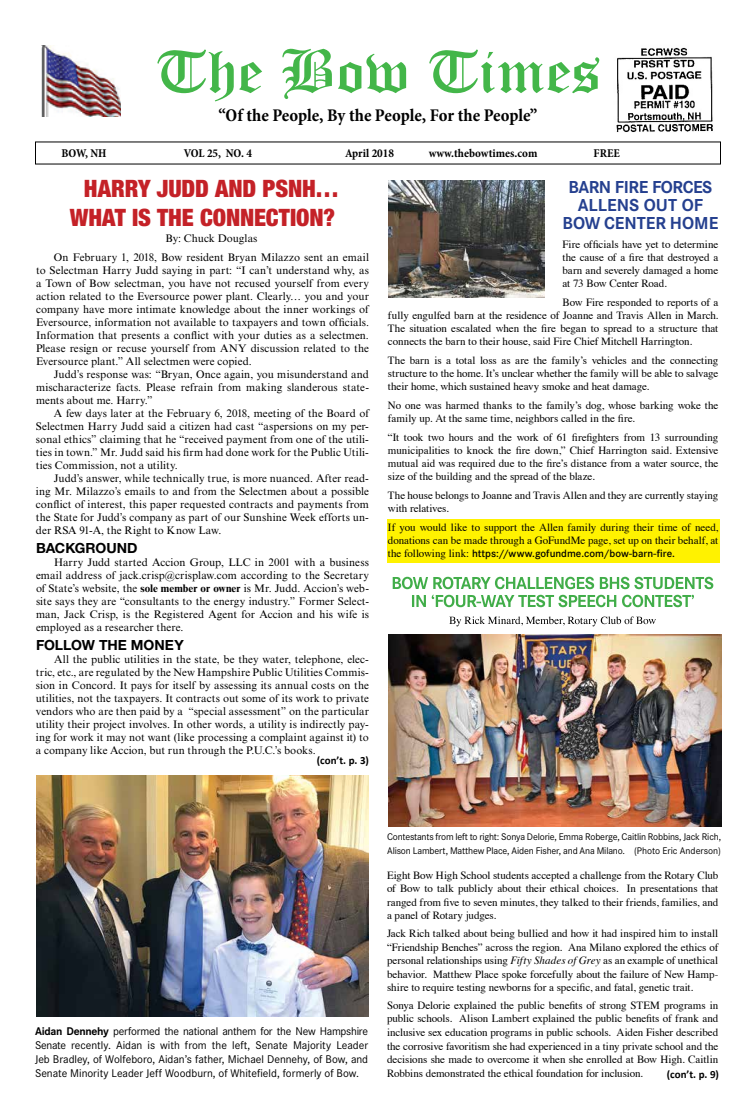
<style>
.page{position:relative;width:756px;height:1116px;background:#fff}
.page>*{position:absolute;margin:0;border:0;box-sizing:border-box;transform-origin:0 0}
.t1{font:60px "Old English Text MT Std";color:#43b649;scale:1.1 1}
.t2{font:900 condensed 24px/28.8px "Helvetica Neue LT Std";letter-spacing:-.005em;color:#c42127;text-align:center}
.t3{font:700 condensed 18px "Minion Pro";color:#000}
.t4{font:700 18px/18px "Corporate S";color:#25408f;text-align:center}
.t5{font:700 14px "Helvetica Neue LT Std";color:#000}
.t6{font:700 condensed 12px "Minion Pro";color:#000}
.t7{font:11.6px/14px "Corporate S";color:#000;text-align:justify}
.t8{font:11px/13px "Times New Roman MT Std";letter-spacing:.005em;color:#000;text-align:justify}
.t9{font:11px/13px "Times";letter-spacing:-.005em;color:#000;text-align:justify}
.t10{font:600 11px "Corporate S";color:#000}
.t11{font:700 11px "Calibri";color:#000}
.t12{font:10px/14px "Corporate S";letter-spacing:-.015em;color:#000}
.s1{font-weight:700}
.s2{font-family:"Times";font-weight:400}
.s3{font-style:italic}
</style>
<div class="page">
<div style="left:387px;top:520px;width:333px;height:43px;background:#fff200"></div>
<img style="left:42px;top:45px;width:78px;height:72px">
<img style="left:616px;top:47px;width:97px;height:85px">
<img style="left:388px;top:180px;width:156px;height:117px">
<img style="left:36px;top:776px;width:333px;height:241px">
<img style="left:388px;top:634px;width:333px;height:193px">
<svg style="left:449px;top:616px;width:207px;height:10px"></svg>
<svg style="left:412px;top:595px;width:282px;height:12px"></svg>
<svg style="left:393px;top:577px;width:320px;height:12px"></svg>
<h1 class="t1" style="left:155px;top:36px;width:407px">The Bow Times</h1>
<h3 class="t3" style="left:219px;top:103px;width:320px">“Of the People, By the People, For the People”</h3>
<p class="t6" style="left:61px;top:145px;width:47px">BOW, NH</p>
<p class="t6" style="left:184px;top:145px;width:70px">VOL 25, NO. 4</p>
<p class="t6" style="left:345px;top:145px;width:50px">April 2018</p>
<p class="t6" style="left:429px;top:145px;width:110px">www.thebowtimes.com</p>
<p class="t6" style="left:594px;top:145px;width:28px">FREE</p>
<h2 class="t2" style="left:70px;top:174px;width:271px">HARRY JUDD AND PSNH…<br>WHAT IS THE CONNECTION?</h2>
<p class="t8" style="left:54px;top:229px;width:317px;line-height:19px;text-align:center">By: Chuck Douglas<br>On February 1, 2018, Bow resident Bryan Milazzo sent an email</p>
<p class="t8" style="left:36px;top:264px;width:335px">to Selectman Harry Judd saying in part: “I can’t understand why, as a Town of Bow selectman, you have not recused yourself from every action related to the Eversource power plant. Clearly… you and your company have more intimate knowledge about the inner workings of Eversource, information not available to taxpayers and town officials.<br>Information that presents a conflict with your duties as a selectmen.<br>Please resign or recuse yourself from ANY discussion related to the Eversource plant.” All selectmen were copied.</p>
<p class="t8" style="left:36px;top:368px;width:335px;text-indent:18px">Judd’s response was: “Bryan, Once again, you misunderstand and mischaracterize facts. Please refrain from making slanderous state&shy;ments about me. Harry.”</p>
<p class="t8" style="left:36px;top:407px;width:335px;text-indent:18px">A few days later at the February 6, 2018, meeting of the Board of Selectmen Harry Judd said a citizen had cast “aspersions on my per&shy;sonal ethics” claiming that he “received payment from one of the utili&shy;ties in town.” Mr. Judd said his firm had done work for the Public Utili&shy;ties Commission, not a utility.</p>
<p class="t8" style="left:36px;top:472px;width:335px;text-indent:18px">Judd’s answer, while technically true, is more nuanced. After read&shy;ing Mr. Milazzo’s emails to and from the Selectmen about a possible conflict of interest, this paper requested contracts and payments from the State for Judd’s company as part of our Sunshine Week efforts un&shy;der RSA 91-A, the Right to Know Law.</p>
<p class="t5" style="left:36px;top:539px;width:103px">BACKGROUND</p>
<p class="t8" style="left:36px;top:556px;width:335px;text-indent:18px">Harry Judd started Accion Group, LLC in 2001 with a business email address of jack.crisp@crisplaw.com according to the Secretary of State’s website, the <span class="s1">sole member or owner</span> is Mr. Judd. Accion’s web&shy;site says they are “consultants to the energy industry.” Former Select&shy;man, Jack Crisp, is the Registered Agent for Accion and his wife is employed as a researcher there.</p>
<p class="t5" style="left:36px;top:636px;width:149px">FOLLOW THE MONEY</p>
<p class="t8" style="left:36px;top:653px;width:335px;text-indent:18px">All the public utilities in the state, be they water, telephone, elec&shy;tric, etc., are regulated by the New Hampshire Public Utilities Commis&shy;sion in Concord. It pays for itself by assessing its annual costs on the utilities, not the taxpayers. It contracts out some of its work to private vendors who are then paid by a “special assessment” on the particular utility their project involves. In other words, a utility is indirectly pay&shy;ing for work it may not want (like processing a complaint against it) to a company like Accion, but run through the P.U.C.’s books.</p>
<p class="t11" style="left:317px;top:754px;width:54px">(con’t. p. 3)</p>
<h3 class="t4" style="left:562px;top:178px;width:157px">BARN FIRE FORCES<br>ALLENS OUT OF<br>BOW CENTER HOME</h3>
<p class="t9" style="left:562px;top:237px;width:157px">Fire officials have yet to determine the cause of a fire that destroyed a barn and severely damaged a home at 73 Bow Center Road.</p>
<p class="t9" style="left:388px;top:295px;width:332px;text-indent:175px">Bow Fire responded to reports of a fully engulfed barn at the residence of Joanne and Travis Allen in March.<br>The situation escalated when the fire began to spread to a structure that connects the barn to their house, said Fire Chief Mitchell Harrington.</p>
<p class="t9" style="left:388px;top:353px;width:332px">The barn is a total loss as are the family’s vehicles and the connecting structure to the home. It’s unclear whether the family will be able to salvage their home, which sustained heavy smoke and heat damage.</p>
<p class="t9" style="left:388px;top:398px;width:332px">No one was harmed thanks to the family’s dog, whose barking woke the family up. At the same time, neighbors called in the fire.</p>
<p class="t9" style="left:388px;top:430px;width:332px">“It took two hours and the work of 61 firefighters from 13 surrounding municipalities to knock the fire down,” Chief Harrington said. Extensive mutual aid was required due to the fire’s distance from a water source, the size of the building and the spread of the blaze.</p>
<p class="t9" style="left:388px;top:488px;width:332px">The house belongs to Joanne and Travis Allen and they are currently staying with relatives.</p>
<p class="t9" style="left:388px;top:520px;width:332px">If you would like to support the Allen family during their time of need, donations can be made through a GoFundMe page, set up on their behalf, at</p>
<p class="t10" style="left:388px;top:547px;width:289px"><span class="s2">the following link:</span> https://www.gofundme.com/bow-barn-fire.</p>
<p class="t7" style="left:35px;top:1025px;width:335px"><span class="s1">Aidan Dennehy</span> performed the national anthem for the New Hampshire Senate recently. Aidan is with from the left, Senate Majority Leader Jeb Bradley, of Wolfeboro, Aidan’s father, Michael Dennehy, of Bow, and Senate Minority Leader Jeff Woodburn, of Whitefield, formerly of Bow.</p>
<p class="t12" style="left:387px;top:830px;width:336px">Contestants from left to right: Sonya Delorie, Emma Roberge, Caitlin Robbins, Jack Rich,<br>Alison Lambert, Matthew Place, Aiden Fisher, and Ana Milano. (Photo Eric Anderson)</p>
<p class="t9" style="left:387px;top:867px;width:333px;line-height:13.6px">Eight Bow High School students accepted a challenge from the Rotary Club of Bow to talk publicly about their ethical choices. In presentations that ranged from five to seven minutes, they talked to their friends, families, and a panel of Rotary judges.</p>
<p class="t9" style="left:387px;top:925px;width:333px;line-height:13.6px">Jack Rich talked about being bullied and how it had inspired him to install “Friendship Benches” across the region. Ana Milano explored the ethics of personal relationships using <span class="s3">Fifty Shades of Grey</span> as an example of unethical behavior. Matthew Place spoke forcefully about the failure of New Hamp&shy;shire to require testing newborns for a specific, and fatal, genetic trait.</p>
<p class="t9" style="left:387px;top:997px;width:333px;line-height:13.6px">Sonya Delorie explained the public benefits of strong STEM programs in public schools. Alison Lambert explained the public benefits of frank and inclusive sex education programs in public schools. Aiden Fisher described the corrosive favoritism she had experienced in a tiny private school and the decisions she made to overcome it when she enrolled at Bow High. Caitlin Robbins demonstrated the ethical foundation for inclusion.</p>
<p class="t11" style="left:667px;top:1067px;width:54px">(con’t. p. 9)</p>
</div>
